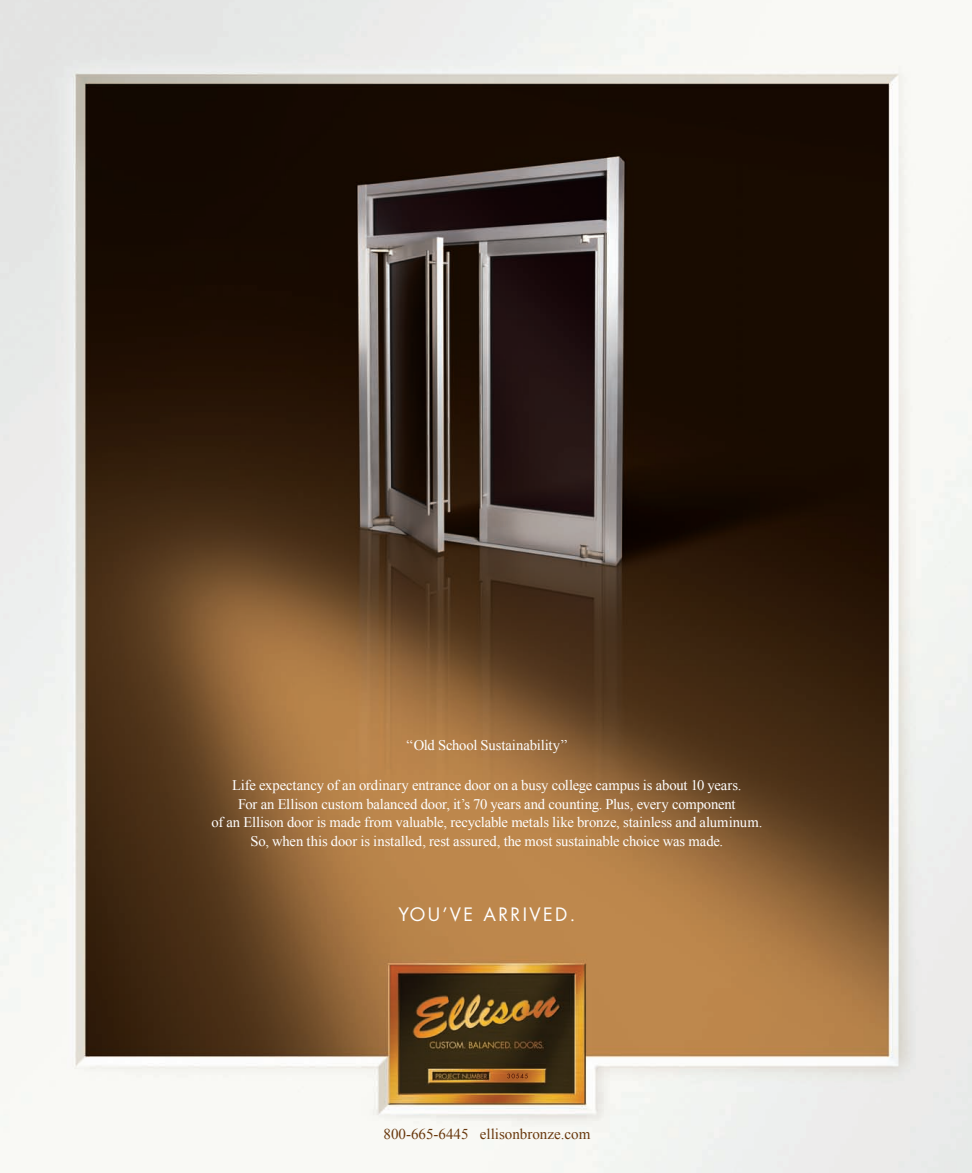
<style>
.page{position:relative;width:972px;height:1173px;background:#fff}
.page>*{position:absolute;margin:0;border:0;box-sizing:border-box;transform-origin:0 0}
.t1{font:18px "Futura";letter-spacing:.13em;color:#fff}
.t2{font:15px "Times New Roman";color:#69380d}
.t3{font:14.7px/18.8px "Times New Roman";letter-spacing:-.01em;color:#fff;text-align:center}
</style>
<div class="page">
<img style="left:0;top:0;width:971px;height:1172px">
<img style="left:507px;top:1073px;width:20px;height:5px">
<p class="t3" style="left:406px;top:735px;width:162px">“Old School Sustainability”</p>
<p class="t3" style="left:211px;top:775px;width:552px">Life expectancy of an ordinary entrance door on a busy college campus is about 10 years.<br>For an Ellison custom balanced door, it’s 70 years and counting. Plus, every component<br>of an Ellison door is made from valuable, recyclable metals like bronze, stainless and aluminum.<br>So, when this door is installed, rest assured, the most sustainable choice was made.</p>
<p class="t1" style="left:398px;top:902px;width:178px">YOU’VE ARRIVED.</p>
<p class="t2" style="left:383px;top:1123px;width:208px">800-665-6445 ellisonbronze.com</p>
</div>
